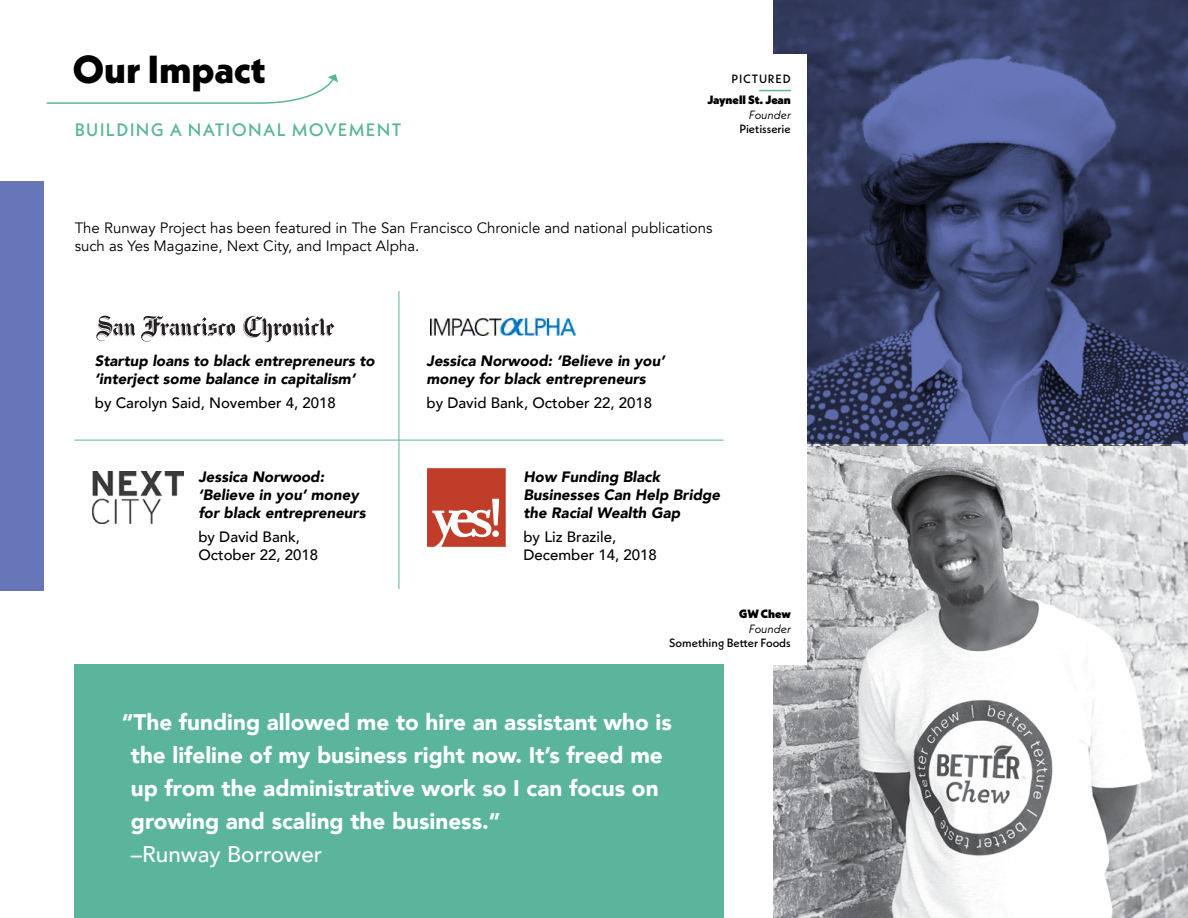
<style>
.page{position:relative;width:1188px;height:918px;background:#fff}
.page>*{position:absolute;margin:0;border:0;box-sizing:border-box;transform-origin:0 0}
.t1{font:800 39px "Neue Kabel";color:#000}
.t2{font:900 22.5px/33px "Avenir";color:#fff}
.t3{font:500 22.5px "Avenir";color:#fff}
.t4{font:500 18px "Neue Kabel";letter-spacing:.07em;color:#5bb59c}
.t5{font:italic 900 15px/18px "Avenir";color:#000}
.t6{font:15px/18px "Avenir";color:#000}
.t7{font:500 15px/18px "Avenir";color:#000}
.t8{font:500 12px "Neue Kabel";color:#000}
.t9{font:900 12px "Neue Kabel";color:#000}
.t10{font:italic 12px "Neue Kabel";color:#000}
.t11{font:500 12px "Neue Kabel";letter-spacing:.07em;color:#000}
</style>
<div class="page">
<img style="left:773px;top:444px;width:415px;height:474px">
<svg style="left:773px;top:0;width:415px;height:444px;background:#3a446c"></svg>
<div style="left:675px;top:111px;width:132px;height:554px;background:#fff"></div>
<div style="left:0;top:181px;width:43px;height:409px;background:#6776b9"></div>
<div style="left:675px;top:54px;width:132px;height:122px;background:#fff"></div>
<svg style="left:46px;top:74px;width:292px;height:30px"></svg>
<div style="left:74px;top:665px;width:650px;height:253px;background:#5bb59c"></div>
<hr style="left:759px;top:90px;width:32px;height:1px;background:#5bb59c">
<svg style="left:243px;top:316px;width:91px;height:26px"></svg>
<svg style="left:141px;top:316px;width:94px;height:26px"></svg>
<svg style="left:96px;top:316px;width:39px;height:25px"></svg>
<img style="left:430px;top:319px;width:146px;height:17px">
<svg style="left:427px;top:468px;width:79px;height:79px;background:#ca5f4f"></svg>
<img style="left:93px;top:471px;width:90px;height:53px">
<hr style="left:74px;top:440px;width:650px;height:1px;background:#5bb59c">
<hr style="left:399px;top:291px;width:1px;height:298px;background:#5bb59c">
<h1 class="t1" style="left:73px;top:45px;width:194px">Our Impact</h1>
<p class="t4" style="left:75px;top:118px;width:328px">BUILDING A NATIONAL MOVEMENT</p>
<p class="t11" style="left:732px;top:71px;width:61px">PICTURED</p>
<p class="t9" style="left:707px;top:92px;width:85px">Jaynell St. Jean</p>
<p class="t10" style="left:749px;top:107px;width:43px">Founder</p>
<p class="t8" style="left:739px;top:121px;width:53px">Pietisserie</p>
<p class="t6" style="left:75px;top:219px;width:639px">The Runway Project has been featured in The San Francisco Chronicle and national publications such as Yes Magazine, Next City, and Impact Alpha.</p>
<p class="t5" style="left:95px;top:351px;width:281px">Startup loans to black entrepreneurs to ‘interject some balance in capitalism’</p>
<p class="t7" style="left:95px;top:393px;width:242px">by Carolyn Said, November 4, 2018</p>
<p class="t5" style="left:198px;top:467px;width:169px">Jessica Norwood: ‘Believe in you’ money for black entrepreneurs</p>
<p class="t7" style="left:198px;top:527px;width:121px">by David Bank,<br>October 22, 2018</p>
<p class="t5" style="left:427px;top:351px;width:240px">Jessica Norwood: ‘Believe in you’ money for black entrepreneurs</p>
<p class="t7" style="left:427px;top:393px;width:227px">by David Bank, October 22, 2018</p>
<p class="t5" style="left:524px;top:467px;width:198px">How Funding Black<br>Businesses Can Help Bridge the Racial Wealth Gap</p>
<p class="t7" style="left:524px;top:527px;width:135px">by Liz Brazile,<br>December 14, 2018</p>
<p class="t9" style="left:739px;top:606px;width:53px">GW Chew</p>
<p class="t10" style="left:749px;top:621px;width:43px">Founder</p>
<p class="t8" style="left:669px;top:635px;width:123px">Something Better Foods</p>
<h2 class="t2" style="left:131px;top:705px;width:542px;text-indent:-9px">“The funding allowed me to hire an assistant who is the lifeline of my business right now. It’s freed me up from the administrative work so I can focus on growing and scaling the business.”</h2>
<h2 class="t3" style="left:131px;top:835px;width:193px">–Runway Borrower</h2>
</div>
